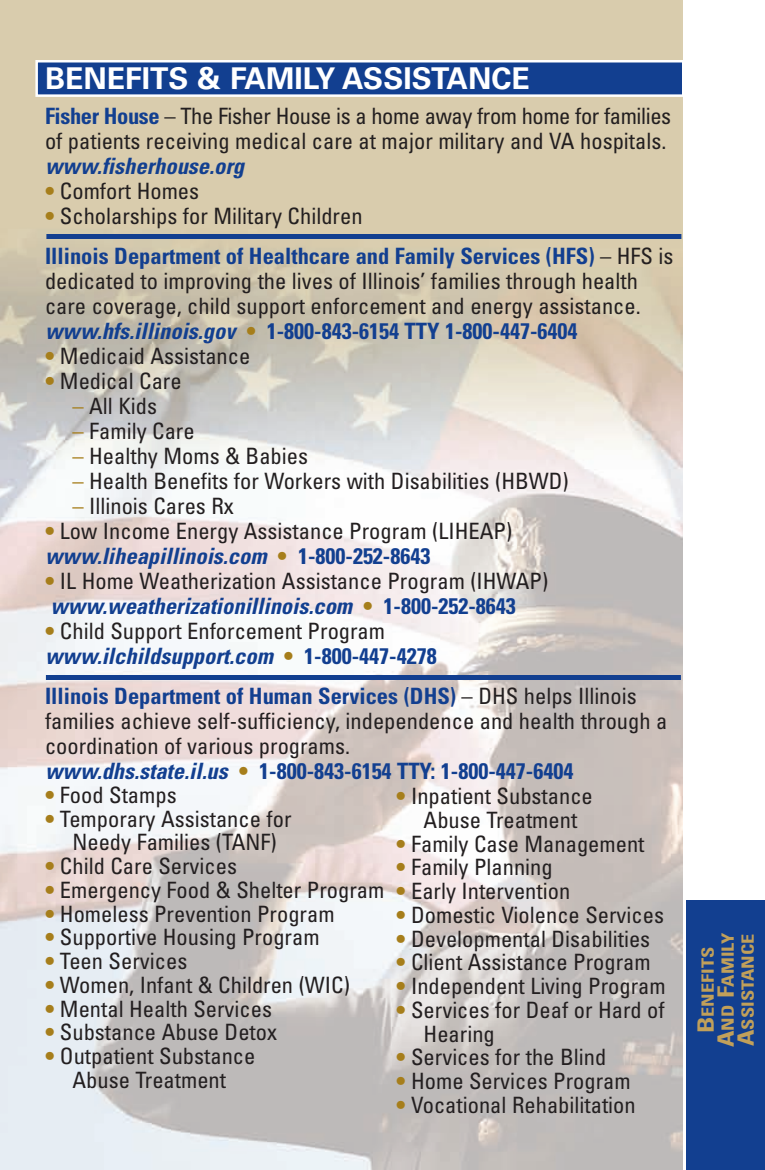
<style>
.page{position:relative;width:765px;height:1170px;background:#fff}
.page>*{position:absolute;margin:0;border:0;box-sizing:border-box;transform-origin:0 0}
.t1{font:700 30px "Univers";color:#fff}
.t2{font:condensed 22.5px/25px "Univers";color:#231f20}
.t3{font:700 condensed 22.5px/40px "Univers";color:#123f90}
.t4{font:italic 700 condensed 22.5px "Univers";color:#123f90}
.t5{font:700 condensed 17px/20px "Univers";color:#c1a05a;text-align:center;scale:1.2 1}
.s1{font-weight:700;color:#123f90}
.s2{font-weight:700;color:#a67e1b}
.s3{color:#a67e1b}
.s4{font-weight:400;color:#231f20}
.s5{font-weight:700;font-style:italic;color:#123f90}
.s6{font-size:22.5px}
</style>
<div class="page">
<img style="left:0;top:0;width:683px;height:1170px">
<div style="left:37px;top:61px;width:646px;height:35px;background:#123f90"></div>
<div style="left:35px;top:60px;width:649px;height:37px;border:2px solid #fff"></div>
<div style="left:686px;top:0;width:79px;height:1170px;background:#123f90"></div>
<div style="left:686px;top:0;width:79px;height:900px;background:#fff"></div>
<div style="left:46px;top:234px;width:635px;height:5px;background:#123f90"></div>
<div style="left:46px;top:675px;width:635px;height:5px;background:#123f90"></div>
<h1 class="t1" style="left:45px;top:68px;width:486px">BENEFITS &amp; FAMILY ASSISTANCE</h1>
<p class="t2" style="left:45px;top:106px;width:628px"><span class="s1">Fisher House</span> – The Fisher House is a home away from home for families of patients receiving medical care at major military and VA hospitals.</p>
<p class="t4" style="left:45px;top:158px;width:201px">www.fisherhouse.org</p>
<p class="t2" style="left:45px;top:181px;width:156px"><span class="s2">•</span> Comfort Homes</p>
<p class="t3" style="left:45px;top:198px;width:630px"><span class="s3">•</span> <span class="s4">Scholarships for Military Children<br></span>Illinois Department of Healthcare and Family Services (HFS) <span class="s4">– HFS is</span></p>
<p class="t2" style="left:45px;top:271px;width:597px">dedicated to improving the lives of Illinois’ families through health care coverage, child support enforcement and energy assistance. <span class="s5">www.hfs.illinois.gov</span> <span class="s2">•</span> <span class="s1">1-800-843-6154 TTY 1-800-447-6404</span></p>
<p class="t2" style="left:45px;top:346px;width:207px"><span class="s2">•</span> Medicaid Assistance</p>
<p class="t2" style="left:45px;top:371px;width:138px"><span class="s2">•</span> Medical Care</p>
<p class="t2" style="left:72px;top:396px;width:86px"><span class="s3">–</span> All Kids</p>
<p class="t2" style="left:72px;top:421px;width:124px"><span class="s3">–</span> Family Care</p>
<p class="t2" style="left:72px;top:446px;width:237px"><span class="s3">–</span> Healthy Moms &amp; Babies</p>
<p class="t2" style="left:72px;top:471px;width:498px"><span class="s3">–</span> Health Benefits for Workers with Disabilities (HBWD)</p>
<p class="t2" style="left:72px;top:496px;width:163px"><span class="s3">–</span> Illinois Cares Rx</p>
<p class="t2" style="left:45px;top:521px;width:469px"><span class="s2">•</span> Low Income Energy Assistance Program (LIHEAP) <span class="s5">www.liheapillinois.com</span> <span class="s2">•</span> <span class="s1">1-800-252-8643</span></p>
<p class="t2" style="left:45px;top:571px;width:505px"><span class="s2">•</span> IL Home Weatherization Assistance Program (IHWAP) <span class="s5">www.weatherizationillinois.com</span> <span class="s2">•</span> <span class="s1">1-800-252-8643</span></p>
<p class="t2" style="left:45px;top:621px;width:393px"><span class="s2">•</span> Child Support Enforcement Program <span class="s5">www.ilchildsupport.com</span> <span class="s2">•</span> <span class="s1">1-800-447-4278</span></p>
<p class="t2" style="left:45px;top:686px;width:624px"><span class="s1">Illinois Department of Human Services (DHS)</span> – DHS helps Illinois families achieve self-sufficiency, independence and health through a coordination of various programs.<br><span class="s5">www.dhs.state.il.us</span> <span class="s2">•</span> <span class="s1">1-800-843-6154 TTY: 1-800-447-6404</span></p>
<p class="t2" style="left:45px;top:784px;width:133px"><span class="s2">•</span> Food Stamps</p>
<p class="t2" style="left:45px;top:809px;width:248px;line-height:23.8px;text-align:center"><span class="s2">•</span> Temporary Assistance for<br>Needy Families (TANF)</p>
<p class="t2" style="left:45px;top:856px;width:194px"><span class="s2">•</span> Child Care Services</p>
<p class="t2" style="left:45px;top:879px;width:341px"><span class="s2">•</span> Emergency Food &amp; Shelter Program</p>
<p class="t2" style="left:45px;top:903px;width:291px"><span class="s2">•</span> Homeless Prevention Program</p>
<p class="t2" style="left:45px;top:927px;width:276px"><span class="s2">•</span> Supportive Housing Program</p>
<p class="t2" style="left:45px;top:951px;width:144px"><span class="s2">•</span> Teen Services</p>
<p class="t2" style="left:45px;top:974px;width:307px"><span class="s2">•</span> Women, Infant &amp; Children (WIC)</p>
<p class="t2" style="left:45px;top:998px;width:229px"><span class="s2">•</span> Mental Health Services</p>
<p class="t2" style="left:45px;top:1022px;width:234px"><span class="s2">•</span> Substance Abuse Detox</p>
<p class="t2" style="left:45px;top:1046px;width:212px;line-height:23.8px;text-align:center"><span class="s2">•</span> Outpatient Substance<br>Abuse Treatment</p>
<p class="t2" style="left:396px;top:786px;width:198px;line-height:23.8px;text-align:center"><span class="s2">•</span> Inpatient Substance<br>Abuse Treatment</p>
<p class="t2" style="left:396px;top:833px;width:250px"><span class="s2">•</span> Family Case Management</p>
<p class="t2" style="left:396px;top:857px;width:158px"><span class="s2">•</span> Family Planning</p>
<p class="t2" style="left:396px;top:881px;width:176px"><span class="s2">•</span> Early Intervention</p>
<p class="t2" style="left:396px;top:904px;width:269px"><span class="s2">•</span> Domestic Violence Services</p>
<p class="t2" style="left:396px;top:928px;width:256px"><span class="s2">•</span> Developmental Disabilities</p>
<p class="t2" style="left:396px;top:952px;width:256px"><span class="s2">•</span> Client Assistance Program</p>
<p class="t2" style="left:396px;top:976px;width:271px"><span class="s2">•</span> Independent Living Program</p>
<p class="t2" style="left:424px;top:1000px;width:243px;line-height:23.8px;text-indent:-27px"><span class="s2">•</span> Services for Deaf or Hard of<br>Hearing</p>
<p class="t2" style="left:396px;top:1047px;width:212px"><span class="s2">•</span> Services for the Blind</p>
<p class="t2" style="left:396px;top:1071px;width:236px"><span class="s2">•</span> Home Services Program</p>
<p class="t2" style="left:396px;top:1094px;width:241px"><span class="s2">•</span> Vocational Rehabilitation</p>
<p class="t5" style="left:699px;top:1047px;width:97px;rotate:-90deg"><span class="s6">B</span>ENEFITS<br><span class="s6">A</span>ND <span class="s6">F</span>AMILY<br><span class="s6">A</span>SSISTANCE</p>
</div>
